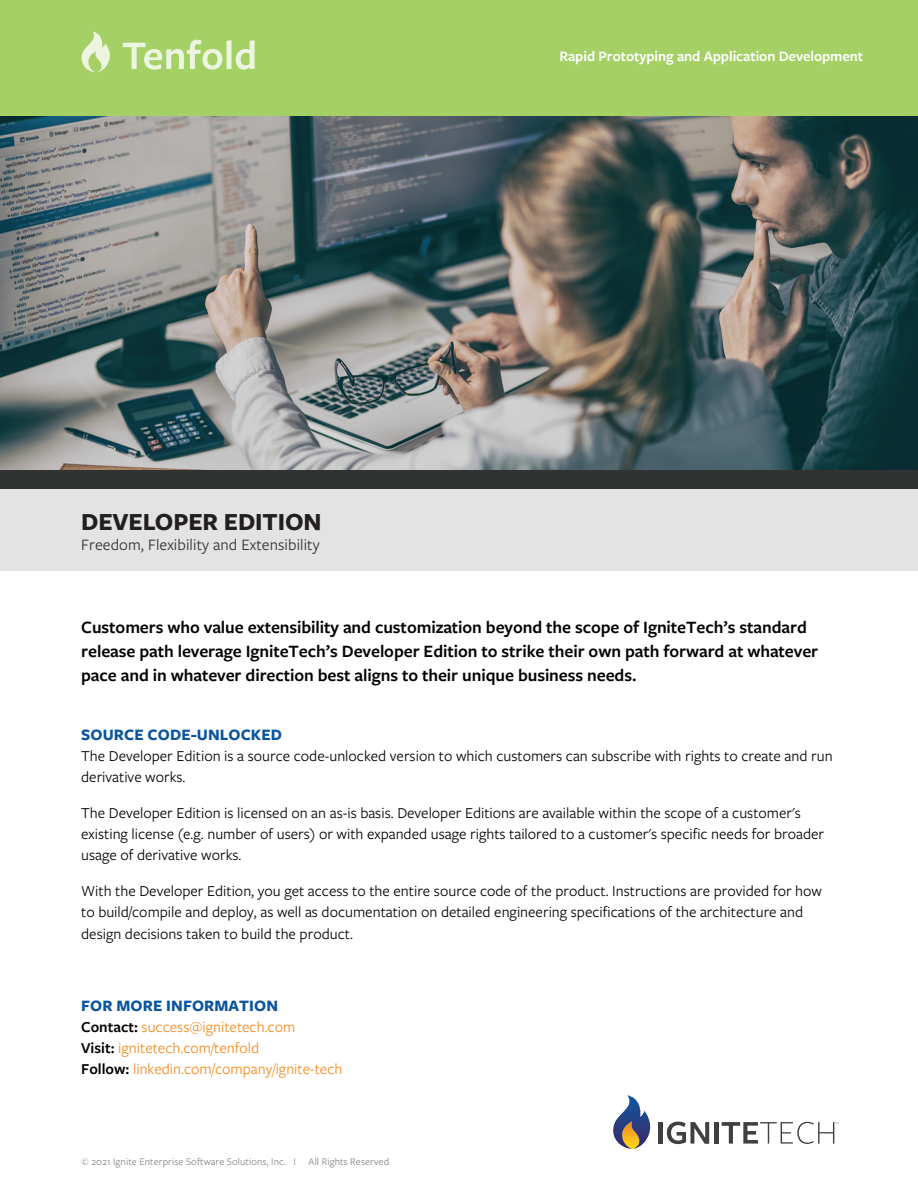
<style>
.page{position:relative;width:918px;height:1188px;background:#fff}
.page>*{position:absolute;margin:0;border:0;box-sizing:border-box;transform-origin:0 0}
.t1{font:700 25.5px "Freight Sans Pro";letter-spacing:-.005em;color:#231f20}
.t2{font:600 18px/24px "Freight Sans Pro";letter-spacing:-.005em;color:#040503}
.t3{font:700 16.5px "Freight Sans Pro";letter-spacing:.005em;color:#08549f}
.t4{font:16.5px "Freight Sans Pro";letter-spacing:.005em;color:#313232}
.t5{font:15.75px/21px "Freight Sans Pro";color:#040503}
.t6{font:15.75px/21px "Freight Sans Pro";color:#f68b20}
.t7{font:600 15px "Freight Sans Pro";letter-spacing:-.005em;color:#fff}
.t8{font:10.5px "Freight Sans Pro";letter-spacing:.01em;color:#818386}
.s1{font-weight:600;color:#040503}
</style>
<div class="page">
<div style="left:0;top:489px;width:918px;height:82px;background:#e2e3e2"></div>
<img style="left:0;top:115px;width:918px;height:356px">
<div style="left:0;top:0;width:918px;height:115px;background:#a4d065"></div>
<div style="left:0;top:471px;width:918px;height:18px;background:#313232"></div>
<svg style="left:613px;top:1095px;width:38px;height:54px"></svg>
<hr style="left:659px;top:1122px;width:4px;height:22px;background:#414041">
<svg style="left:667px;top:1122px;width:42px;height:22px"></svg>
<hr style="left:714px;top:1122px;width:4px;height:22px;background:#414041">
<svg style="left:722px;top:1122px;width:116px;height:22px"></svg>
<svg style="left:123px;top:40px;width:132px;height:30px"></svg>
<svg style="left:82px;top:31px;width:28px;height:41px"></svg>
<h1 class="t1" style="left:81px;top:504px;width:242px">DEVELOPER EDITION</h1>
<p class="t4" style="left:81px;top:533px;width:240px">Freedom, Flexibility and Extensibility</p>
<p class="t7" style="left:560px;top:46px;width:305px">Rapid Prototyping and Application Development</p>
<p class="t2" style="left:81px;top:614px;width:739px">Customers who value extensibility and customization beyond the scope of IgniteTech’s standard release path leverage IgniteTech’s Developer Edition to strike their own path forward at whatever pace and in whatever direction best aligns to their unique business needs.</p>
<p class="t3" style="left:81px;top:723px;width:202px">SOURCE CODE-UNLOCKED</p>
<p class="t5" style="left:81px;top:745px;width:753px">The Developer Edition is a source code-unlocked version to which customers can subscribe with rights to create and run derivative works.</p>
<p class="t5" style="left:81px;top:802px;width:744px">The Developer Edition is licensed on an as-is basis. Developer Editions are available within the scope of a customer's existing license (e.g. number of users) or with expanded usage rights tailored to a customer's specific needs for broader usage of derivative works.</p>
<p class="t5" style="left:81px;top:880px;width:742px">With the Developer Edition, you get access to the entire source code of the product. Instructions are provided for how to build/compile and deploy, as well as documentation on detailed engineering specifications of the architecture and</p>
<p class="t5" style="left:81px;top:923px;width:273px">design decisions taken to build the product.</p>
<p class="t3" style="left:81px;top:994px;width:198px">FOR MORE INFORMATION</p>
<p class="t6" style="left:81px;top:1015px;width:263px"><span class="s1">Contact:</span> success@ignitetech.com<br><span class="s1">Visit:</span> ignitetech.com/tenfold<br><span class="s1">Follow:</span> linkedin.com/company/ignite-tech</p>
<p class="t8" style="left:81px;top:1155px;width:309px">© 2021 Ignite Enterprise Software Solutions, Inc. I All Rights Reserved</p>
</div>
